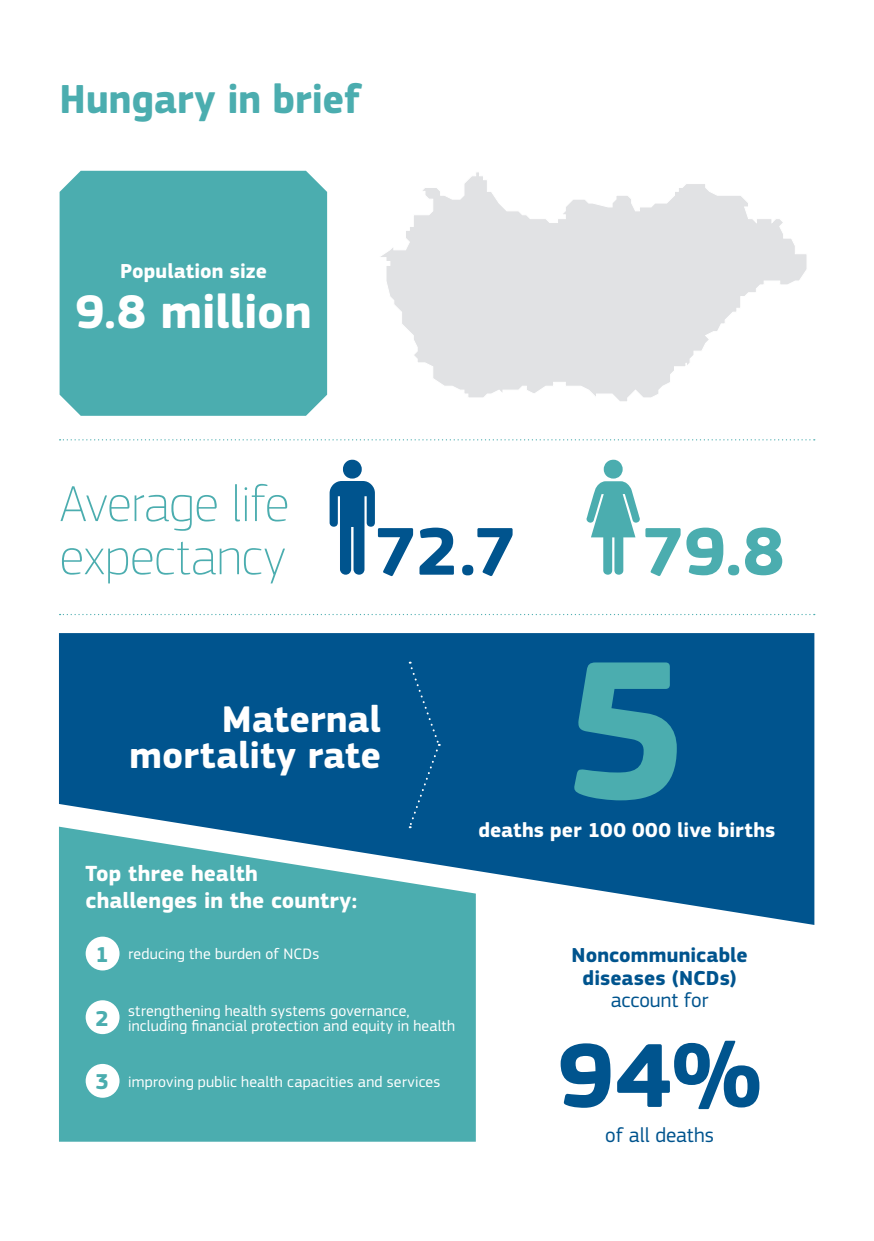
<style>
.page{position:relative;width:874px;height:1241px;background:#fff}
.page>*{position:absolute;margin:0;border:0;box-sizing:border-box;transform-origin:0 0}
.t1{font:700 204.75px "EC Square Sans Pro";color:#4badaf}
.t2{font:700 94.5px "EC Square Sans Pro";color:#00548e}
.t3{font:700 70px "EC Square Sans Pro";color:#00548e}
.t4{font:700 70px "EC Square Sans Pro";color:#4badaf}
.t5{font:100 52.5px/53px "EC Square Sans Pro";color:#4badaf}
.t6{font:700 49px "EC Square Sans Pro";letter-spacing:-.005em;color:#fff}
.TITLE_1_GREEN{font:700 42px "EC Square Sans Pro";letter-spacing:-.005em;color:#4badaf}
.t7{font:700 38.5px/35.9px "EC Square Sans Pro";color:#fff;text-align:right}
.t8{font:700 22.75px/26.4px "EC Square Sans Pro";letter-spacing:.005em;color:#fff}
.t9{font:700 22.4px "EC Square Sans Pro";color:#4badaf}
.t10{font:700 21px "EC Square Sans Pro";letter-spacing:.005em;color:#fff}
.t11{font:700 21px/22.9px "EC Square Sans Pro";letter-spacing:.005em;color:#00548e;text-align:center}
.t12{font:21px "EC Square Sans Pro";color:#00548e}
.t13{font:15.75px/14.9px "EC Square Sans Pro";letter-spacing:.015em;color:#fff}
</style>
<div class="page">
<svg style="left:381px;top:172px;width:425px;height:229px"></svg>
<div style="left:60px;top:171px;width:267px;height:245px;background:#4badaf"></div>
<svg style="left:586px;top:459px;width:53px;height:115px"></svg>
<svg style="left:329px;top:459px;width:46px;height:115px"></svg>
<svg style="left:60px;top:439px;width:754px;height:1px"></svg>
<svg style="left:60px;top:613px;width:754px;height:2px"></svg>
<div style="left:59px;top:633px;width:755px;height:291px;background:#00548e"></div>
<div style="left:408px;top:661px;width:32px;height:165px;background:#00548e"></div>
<svg style="left:59px;top:826px;width:416px;height:315px;background:#52aeb2"></svg>
<div style="left:86px;top:936px;width:33px;height:34px;background:#fff;border-radius:50%"></div>
<div style="left:86px;top:1000px;width:33px;height:33px;background:#fff;border-radius:50%"></div>
<div style="left:86px;top:1063px;width:33px;height:34px;background:#fff;border-radius:50%"></div>
<p class="TITLE_1_GREEN" style="left:60px;top:74px;width:303px">Hungary in brief</p>
<p class="t10" style="left:120px;top:258px;width:148px">Population size</p>
<p class="t6" style="left:75px;top:282px;width:238px">9.8 million</p>
<p class="t5" style="left:60px;top:476px;width:231px">Average life expectancy</p>
<p class="t3" style="left:375px;top:509px;width:143px">72.7</p>
<p class="t4" style="left:642px;top:509px;width:144px">79.8</p>
<p class="t7" style="left:129px;top:703px;width:253px">Maternal mortality rate</p>
<p class="t8" style="left:86px;top:861px;width:273px">Top three health challenges in the country:</p>
<p class="t9" style="left:96px;top:941px;width:15px">1</p>
<p class="t13" style="left:128px;top:946px;width:192px">reducing the burden of NCDs</p>
<p class="t9" style="left:96px;top:1004px;width:15px">2</p>
<p class="t13" style="left:128px;top:1002px;width:328px">strengthening health systems governance, including financial protection and equity in health</p>
<p class="t9" style="left:96px;top:1068px;width:15px">3</p>
<p class="t13" style="left:128px;top:1073px;width:313px">improving public health capacities and services</p>
<p class="t1" style="left:565px;top:608px;width:124px">5</p>
<p class="t10" style="left:478px;top:817px;width:298px">deaths per 100 000 live births</p>
<p class="t11" style="left:571px;top:944px;width:178px">Noncommunicable diseases (NCDs)</p>
<p class="t12" style="left:610px;top:987px;width:99px">account for</p>
<p class="t2" style="left:557px;top:1018px;width:206px">94%</p>
<p class="t12" style="left:605px;top:1122px;width:110px">of all deaths</p>
</div>
